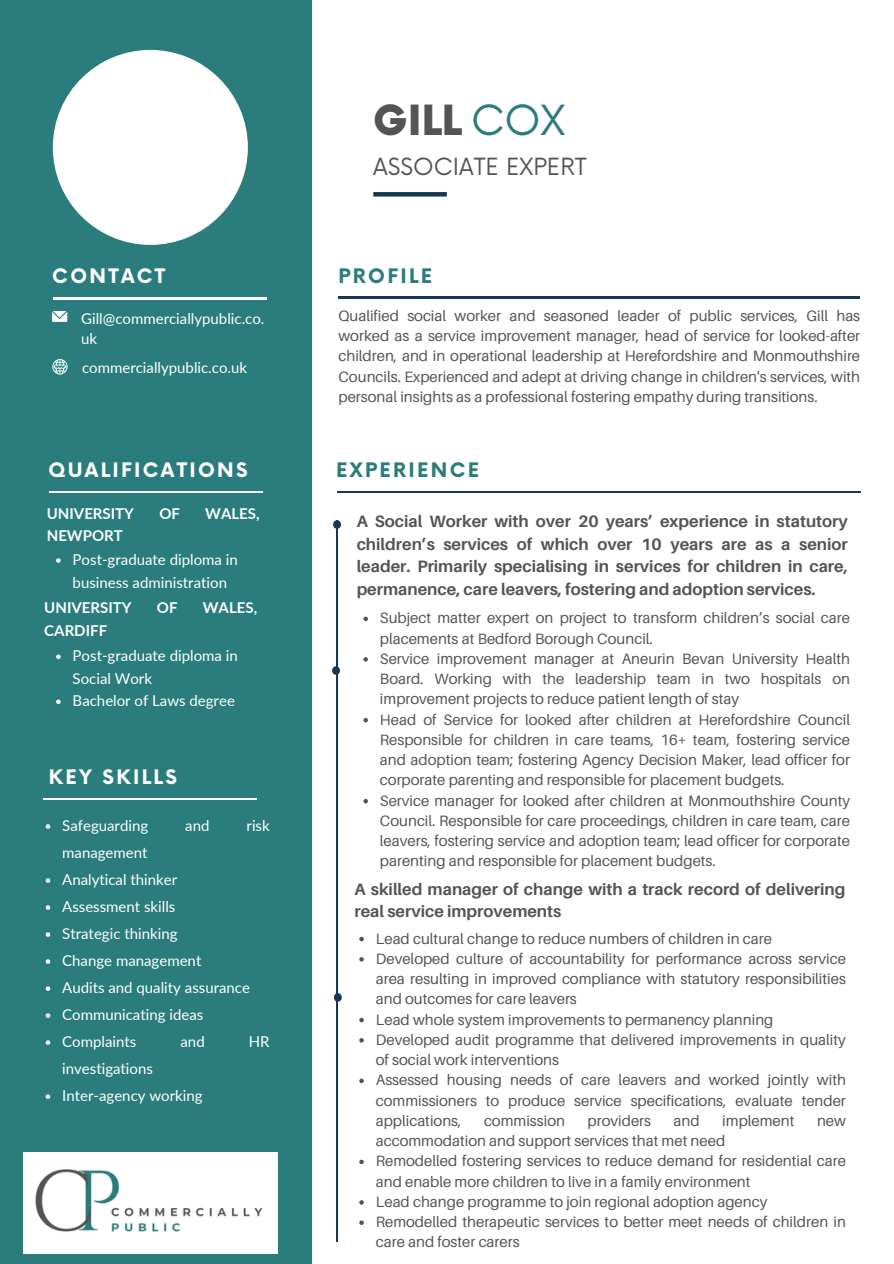
<style>
.page{position:relative;width:894px;height:1264px;background:#fff}
.page>*{position:absolute;margin:0;border:0;box-sizing:border-box;transform-origin:0 0}
.t1{font:900 40.5px "Now";color:#545454}
.t2{font:23.1px "Now";color:#545454}
.t3{font:700 19.5px "Now";letter-spacing:.12em;color:#fff}
.t4{font:700 19.5px "Now";letter-spacing:.12em;color:#2a7c7d}
.t5{font:700 16.5px/22.5px "Aileron";color:#545454;text-align:justify}
.t6{font:15px/20.2px "Aileron";color:#545454;text-align:justify}
.t7{font:15px/22.5px "Lato";color:#fff}
.t8{font:700 15px "Lato";color:#fff}
.s1{font-weight:400;color:#2a7c7d}
</style>
<div class="page">
<div style="left:0;top:0;width:311px;height:1263px;background:#2a7c7d"></div>
<hr style="left:373px;top:192px;width:73px;height:4px;background:#163853">
<div style="left:53px;top:50px;width:195px;height:195px;background:#fff;border-radius:50%"></div>
<svg style="left:52px;top:311px;width:15px;height:11px"></svg>
<hr style="left:53px;top:298px;width:214px;height:1px;background:#fff">
<svg style="left:52px;top:359px;width:16px;height:15px"></svg>
<hr style="left:49px;top:491px;width:214px;height:1px;background:#fff">
<hr style="left:43px;top:798px;width:214px;height:2px;background:#fff">
<hr style="left:338px;top:491px;width:522px;height:1px;background:#163853">
<hr style="left:338px;top:297px;width:521px;height:1px;background:#163853">
<svg style="left:333px;top:520px;width:8px;height:9px"></svg>
<hr style="left:336px;top:520px;width:2px;height:721px;background:#163853">
<svg style="left:332px;top:666px;width:8px;height:8px"></svg>
<img style="left:23px;top:1152px;width:254px;height:101px">
<svg style="left:46px;top:824px;width:4px;height:4px"></svg>
<svg style="left:46px;top:878px;width:4px;height:4px"></svg>
<svg style="left:46px;top:905px;width:4px;height:4px"></svg>
<svg style="left:46px;top:932px;width:4px;height:4px"></svg>
<svg style="left:46px;top:959px;width:4px;height:4px"></svg>
<svg style="left:46px;top:986px;width:4px;height:4px"></svg>
<svg style="left:46px;top:1013px;width:4px;height:4px"></svg>
<svg style="left:46px;top:1040px;width:4px;height:4px"></svg>
<svg style="left:46px;top:1094px;width:4px;height:4px"></svg>
<svg style="left:363px;top:616px;width:5px;height:5px"></svg>
<svg style="left:363px;top:657px;width:5px;height:4px"></svg>
<svg style="left:363px;top:718px;width:5px;height:4px"></svg>
<svg style="left:363px;top:799px;width:5px;height:4px"></svg>
<svg style="left:56px;top:558px;width:5px;height:5px"></svg>
<svg style="left:359px;top:936px;width:5px;height:5px"></svg>
<svg style="left:359px;top:957px;width:5px;height:4px"></svg>
<svg style="left:359px;top:1017px;width:5px;height:5px"></svg>
<svg style="left:359px;top:1038px;width:5px;height:4px"></svg>
<svg style="left:359px;top:1078px;width:5px;height:5px"></svg>
<svg style="left:359px;top:1159px;width:5px;height:5px"></svg>
<svg style="left:359px;top:1200px;width:5px;height:4px"></svg>
<svg style="left:359px;top:1220px;width:5px;height:4px"></svg>
<svg style="left:334px;top:993px;width:7px;height:8px"></svg>
<svg style="left:56px;top:654px;width:5px;height:5px"></svg>
<svg style="left:56px;top:699px;width:5px;height:5px"></svg>
<h4 class="t3" style="left:52px;top:265px;width:114px">CONTACT</h4>
<p class="t7" style="left:81px;top:308px;width:185px;line-height:20.2px">Gill@commerciallypublic.co. uk</p>
<p class="t7" style="left:82px;top:356px;width:166px">commerciallypublic.co.uk</p>
<h4 class="t3" style="left:48px;top:459px;width:201px">QUALIFICATIONS</h4>
<h1 class="t8" style="left:47px;top:504px;width:89px">UNIVERSITY</h1>
<h1 class="t8" style="left:159px;top:504px;width:22px">OF</h1>
<h1 class="t8" style="left:205px;top:504px;width:56px">WALES,</h1>
<h1 class="t8" style="left:47px;top:526px;width:77px">NEWPORT</h1>
<h4 class="t7" style="left:73px;top:548px;width:167px">Post-graduate diploma in business administration</h4>
<p class="t8" style="left:44px;top:598px;width:89px">UNIVERSITY</p>
<p class="t8" style="left:157px;top:598px;width:22px">OF</p>
<p class="t8" style="left:203px;top:598px;width:56px">WALES,</p>
<p class="t8" style="left:44px;top:621px;width:64px">CARDIFF</p>
<p class="t7" style="left:73px;top:644px;width:167px">Post-graduate diploma in<br>Social Work</p>
<p class="t7" style="left:73px;top:689px;width:164px">Bachelor of Laws degree</p>
<p class="t3" style="left:49px;top:766px;width:130px">KEY SKILLS</p>
<p class="t7" style="left:62px;top:814px;width:87px">Safeguarding</p>
<p class="t7" style="left:185px;top:814px;width:26px">and</p>
<p class="t7" style="left:246px;top:814px;width:25px">risk</p>
<p class="t7" style="left:62px;top:841px;width:87px">management</p>
<p class="t7" style="left:62px;top:868px;width:116px">Analytical thinker</p>
<h4 class="t7" style="left:62px;top:895px;width:115px">Assessment skills</h4>
<p class="t7" style="left:62px;top:922px;width:117px">Strategic thinking</p>
<p class="t7" style="left:62px;top:949px;width:141px">Change management</p>
<p class="t7" style="left:62px;top:976px;width:189px">Audits and quality assurance</p>
<p class="t7" style="left:62px;top:1003px;width:142px">Communicating ideas</p>
<p class="t7" style="left:62px;top:1030px;width:76px">Complaints</p>
<p class="t7" style="left:180px;top:1030px;width:26px">and</p>
<p class="t7" style="left:249px;top:1030px;width:22px">HR</p>
<p class="t7" style="left:62px;top:1057px;width:92px">investigations</p>
<p class="t7" style="left:62px;top:1084px;width:142px">Inter-agency working</p>
<p class="t1" style="left:373px;top:98px;width:193px">GILL <span class="s1">COX</span></p>
<p class="t2" style="left:373px;top:154px;width:215px">ASSOCIATE EXPERT</p>
<p class="t4" style="left:338px;top:265px;width:95px">PROFILE</p>
<p class="t6" style="left:338px;top:305px;width:523px">Qualified social worker and seasoned leader of public services, Gill has worked as a service improvement manager, head of service for looked-after children, and in operational leadership at Herefordshire and Monmouthshire Councils. Experienced and adept at driving change in children's services, with personal insights as a professional fostering empathy during transitions.</p>
<p class="t4" style="left:336px;top:459px;width:145px">EXPERIENCE</p>
<p class="t5" style="left:356px;top:510px;width:492px">A Social Worker with over 20 years’ experience in statutory children’s services of which over 10 years are as a senior leader. Primarily specialising in services for children in care, permanence, care leavers, fostering and adoption services.</p>
<h2 class="t6" style="left:380px;top:607px;width:471px">Subject matter expert on project to transform children’s social care placements at Bedford Borough Council.</h2>
<h3 class="t6" style="left:380px;top:648px;width:471px">Service improvement manager at Aneurin Bevan University Health Board. Working with the leadership team in two hospitals on improvement projects to reduce patient length of stay</h3>
<h4 class="t6" style="left:380px;top:709px;width:471px">Head of Service for looked after children at Herefordshire Council Responsible for children in care teams, 16+ team, fostering service and adoption team; fostering Agency Decision Maker, lead officer for corporate parenting and responsible for placement budgets.</h4>
<p class="t6" style="left:380px;top:790px;width:471px">Service manager for looked after children at Monmouthshire County Council. Responsible for care proceedings, children in care team, care leavers, fostering service and adoption team; lead officer for corporate parenting and responsible for placement budgets.</p>
<h6 class="t5" style="left:354px;top:877px;width:492px">A skilled manager of change with a track record of delivering real service improvements</h6>
<p class="t6" style="left:376px;top:927px;width:397px">Lead cultural change to reduce numbers of children in care</p>
<p class="t6" style="left:376px;top:948px;width:471px">Developed culture of accountability for performance across service area resulting in improved compliance with statutory responsibilities and outcomes for care leavers</p>
<p class="t6" style="left:376px;top:1008px;width:399px">Lead whole system improvements to permanency planning</p>
<p class="t6" style="left:376px;top:1029px;width:471px">Developed audit programme that delivered improvements in quality of social work interventions</p>
<h6 class="t6" style="left:376px;top:1069px;width:471px">Assessed housing needs of care leavers and worked jointly with commissioners to produce service specifications, evaluate tender applications,</h6>
<h6 class="t6" style="left:484px;top:1110px;width:82px">commission</h6>
<h6 class="t6" style="left:587px;top:1110px;width:65px">providers</h6>
<h6 class="t6" style="left:673px;top:1110px;width:28px">and</h6>
<h6 class="t6" style="left:722px;top:1110px;width:74px">implement</h6>
<h6 class="t6" style="left:816px;top:1110px;width:30px">new</h6>
<h6 class="t6" style="left:376px;top:1130px;width:351px">accommodation and support services that met need</h6>
<p class="t6" style="left:376px;top:1150px;width:471px">Remodelled fostering services to reduce demand for residential care and enable more children to live in a family environment</p>
<p class="t6" style="left:376px;top:1191px;width:393px">Lead change programme to join regional adoption agency</p>
<p class="t6" style="left:376px;top:1211px;width:471px">Remodelled therapeutic services to better meet needs of children in care and foster carers</p>
</div>
